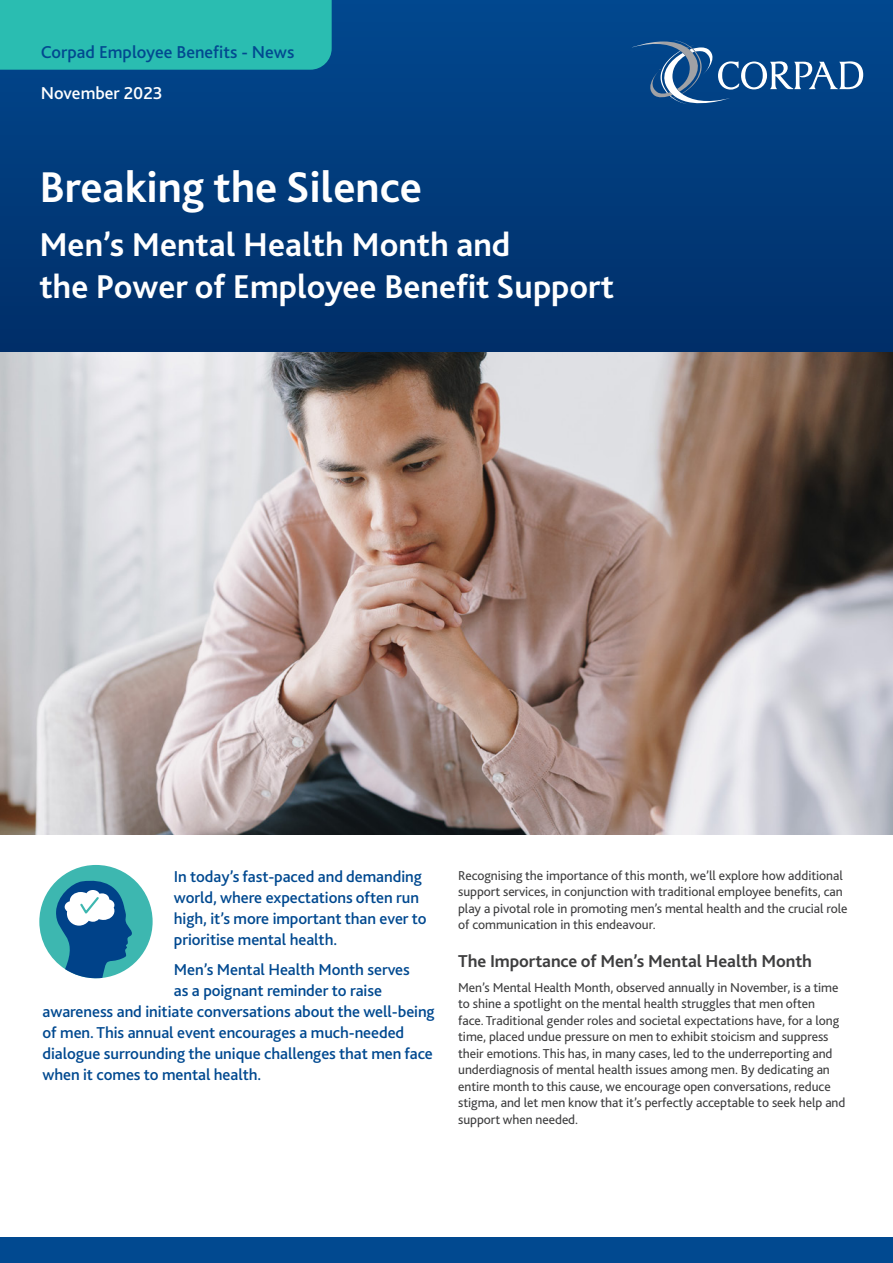
<style>
.page{position:relative;width:893px;height:1263px;background:#fff}
.page>*{position:absolute;margin:0;border:0;box-sizing:border-box;transform-origin:0 0}
.t1{font:700 45px "Bliss 2";color:#fff}
.t2{font:700 34.5px/41.4px "Bliss 2";color:#fff}
.t3{font:700 18px "Bliss 2";letter-spacing:-.005em;color:#3e3e3f}
.t4{font:500 18px "Bliss 2";color:#014990}
.t5{font:500 18px "Bliss 2";color:#fff}
.t6{font:500 16.5px/21px "Bliss 2";letter-spacing:-.005em;color:#014990}
.t7{font:13.5px/16.5px "Bliss 2";letter-spacing:-.005em;color:#3e3e3f}
</style>
<div class="page">
<div style="left:0;top:0;width:893px;height:353px;background:linear-gradient(to bottom,#01488f,#002e68)"></div>
<svg style="left:632px;top:40px;width:231px;height:70px"></svg>
<img style="left:0;top:353px;width:893px;height:481px">
<div style="left:0;top:0;width:332px;height:70px;background:#2abdb1"></div>
<div style="left:0;top:1238px;width:893px;height:25px;background:#014990"></div>
<svg style="left:39px;top:865px;width:114px;height:114px"></svg>
<p class="t4" style="left:41px;top:41px;width:255px">Corpad Employee Benefits - News</p>
<p class="t5" style="left:41px;top:82px;width:123px">November 2023</p>
<p class="t1" style="left:39px;top:159px;width:384px">Breaking the Silence</p>
<p class="t2" style="left:39px;top:223px;width:576px">Men’s Mental Health Month and<br>the Power of Employee Benefit Support</p>
<p class="t6" style="left:174px;top:866px;width:254px">In today’s fast-paced and demanding world, where expectations often run high, it’s more important than ever to prioritise mental health.</p>
<p class="t6" style="left:174px;top:958px;width:237px">Men’s Mental Health Month serves</p>
<p class="t6" style="left:174px;top:979px;width:210px">as a poignant reminder to raise</p>
<p class="t6" style="left:43px;top:1000px;width:394px">awareness and initiate conversations about the well-being</p>
<p class="t6" style="left:43px;top:1021px;width:363px">of men. This annual event encourages a much-needed</p>
<p class="t6" style="left:43px;top:1042px;width:392px">dialogue surrounding the unique challenges that men face</p>
<p class="t6" style="left:43px;top:1063px;width:220px">when it comes to mental health.</p>
<p class="t7" style="left:458px;top:866px;width:391px">Recognising the importance of this month, we’ll explore how additional support services, in conjunction with traditional employee benefits, can play a pivotal role in promoting men’s mental health and the crucial role of communication in this endeavour.</p>
<p class="t3" style="left:458px;top:950px;width:355px">The Importance of Men’s Mental Health Month</p>
<p class="t7" style="left:458px;top:979px;width:389px">Men’s Mental Health Month, observed annually in November, is a time to shine a spotlight on the mental health struggles that men often<br>face. Traditional gender roles and societal expectations have, for a long time, placed undue pressure on men to exhibit stoicism and suppress their emotions. This has, in many cases, led to the underreporting and underdiagnosis of mental health issues among men. By dedicating an entire month to this cause, we encourage open conversations, reduce stigma, and let men know that it’s perfectly acceptable to seek help and support when needed.</p>
</div>
